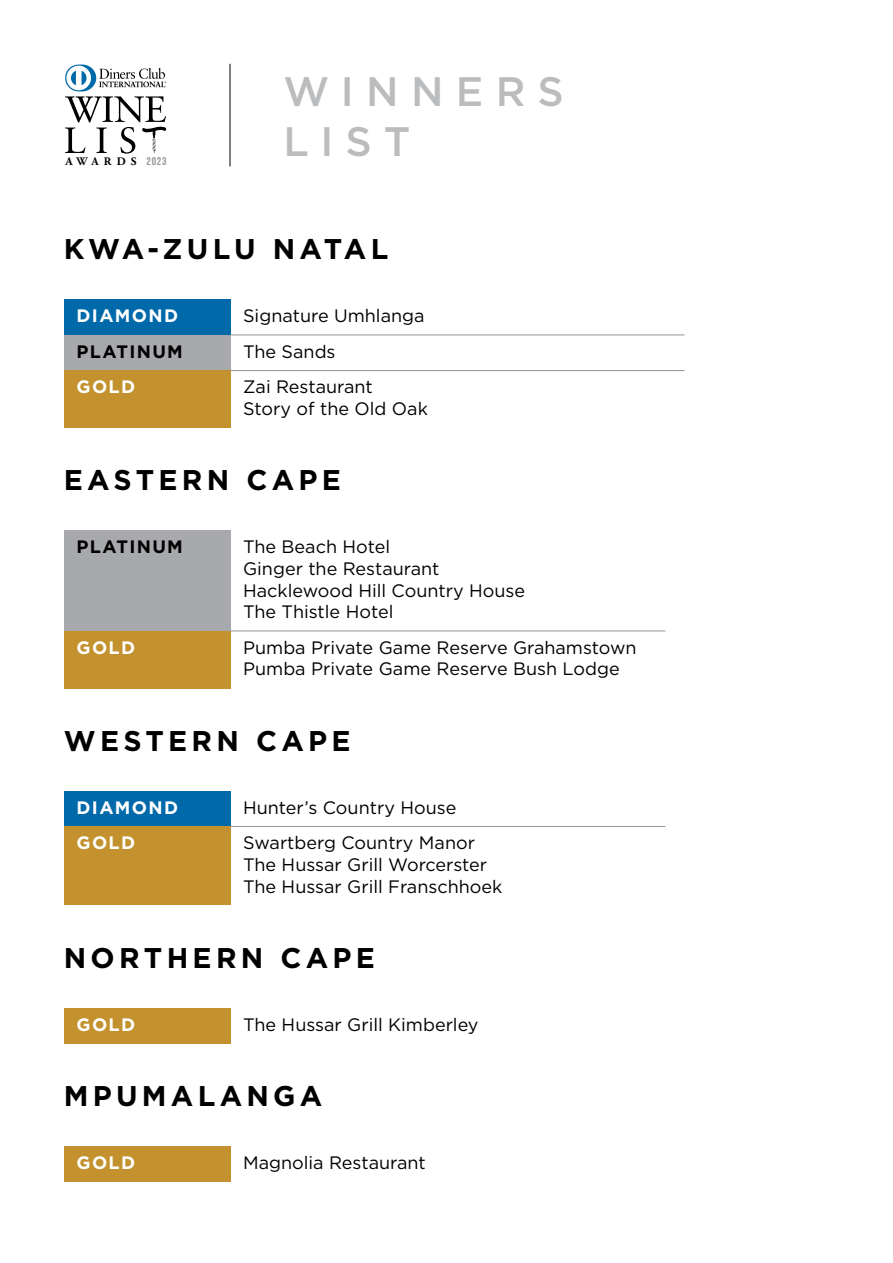
<style>
.page{position:relative;width:893px;height:1263px;background:#fff}
.page>*{position:absolute;margin:0;border:0;box-sizing:border-box;transform-origin:0 0}
.t1{font:500 41.1px/49.3px "Gotham";letter-spacing:.295em;color:#babcbe}
.t2{font:700 28.5px "Gotham";letter-spacing:.15em;color:#000}
.t3{font:700 28.5px "Gotham";letter-spacing:.13em;color:#000}
.t4{font:18px/21.6px "Gotham";color:#000}
.t5{font:700 18px "Gotham";letter-spacing:.075em;color:#fff}
.t6{font:700 18px "Gotham";letter-spacing:.075em;color:#000}
.t7{font:700 11.55px "Adobe Garamond Pro";letter-spacing:.45em;color:#000}
.s1{font-family:"Bebas Neue";font-size:11.1px;color:#939598}
</style>
<div class="page">
<svg style="left:65px;top:65px;width:101px;height:89px"></svg>
<hr style="left:230px;top:64px;width:1px;height:102px;background:#000">
<div style="left:64px;top:299px;width:166px;height:36px;background:#0069aa"></div>
<div style="left:64px;top:335px;width:166px;height:36px;background:#a7a9ac"></div>
<div style="left:64px;top:371px;width:166px;height:57px;background:#c3922e"></div>
<hr style="left:230px;top:335px;width:455px;height:1px;background:#939598">
<hr style="left:230px;top:370px;width:455px;height:1px;background:#939598">
<div style="left:64px;top:530px;width:166px;height:101px;background:#a7a9ac"></div>
<div style="left:64px;top:631px;width:166px;height:57px;background:#c3922e"></div>
<hr style="left:230px;top:630px;width:435px;height:1px;background:#939598">
<div style="left:64px;top:791px;width:166px;height:35px;background:#0069aa"></div>
<div style="left:64px;top:826px;width:166px;height:79px;background:#c3922e"></div>
<hr style="left:230px;top:826px;width:435px;height:1px;background:#939598">
<div style="left:64px;top:1008px;width:166px;height:35px;background:#c3922e"></div>
<div style="left:64px;top:1146px;width:166px;height:36px;background:#c3922e"></div>
<p class="t7" style="left:65px;top:155px;width:103px">AWARDS <span class="s1">2023</span></p>
<h1 class="t1" style="left:283px;top:67px;width:282px">WINNERS<br>LIST</h1>
<h2 class="t3" style="left:64px;top:230px;width:326px">KWA-ZULU NATAL</h2>
<p class="t5" style="left:77px;top:304px;width:103px">DIAMOND</p>
<p class="t4" style="left:243px;top:305px;width:183px">Signature Umhlanga</p>
<p class="t6" style="left:77px;top:339px;width:108px">PLATINUM</p>
<p class="t4" style="left:243px;top:340px;width:94px">The Sands</p>
<p class="t5" style="left:77px;top:375px;width:60px">GOLD</p>
<p class="t4" style="left:243px;top:376px;width:186px">Zai Restaurant<br>Story of the Old Oak</p>
<h2 class="t2" style="left:64px;top:461px;width:279px">EASTERN CAPE</h2>
<p class="t6" style="left:77px;top:535px;width:108px">PLATINUM</p>
<p class="t4" style="left:243px;top:536px;width:284px">The Beach Hotel<br>Ginger the Restaurant<br>Hacklewood Hill Country House<br>The Thistle Hotel</p>
<p class="t5" style="left:77px;top:635px;width:60px">GOLD</p>
<p class="t4" style="left:243px;top:636px;width:395px">Pumba Private Game Reserve Grahamstown<br>Pumba Private Game Reserve Bush Lodge</p>
<h2 class="t2" style="left:64px;top:722px;width:288px">WESTERN CAPE</h2>
<p class="t5" style="left:77px;top:795px;width:103px">DIAMOND</p>
<p class="t4" style="left:243px;top:796px;width:215px">Hunter’s Country House</p>
<p class="t5" style="left:77px;top:831px;width:60px">GOLD</p>
<p class="t4" style="left:243px;top:832px;width:261px">Swartberg Country Manor<br>The Hussar Grill Worcerster<br>The Hussar Grill Franschhoek</p>
<h2 class="t2" style="left:64px;top:939px;width:313px">NORTHERN CAPE</h2>
<p class="t5" style="left:77px;top:1012px;width:60px">GOLD</p>
<p class="t4" style="left:243px;top:1013px;width:237px">The Hussar Grill Kimberley</p>
<h2 class="t2" style="left:64px;top:1077px;width:260px">MPUMALANGA</h2>
<p class="t5" style="left:77px;top:1151px;width:60px">GOLD</p>
<p class="t4" style="left:243px;top:1151px;width:184px">Magnolia Restaurant</p>
</div>
